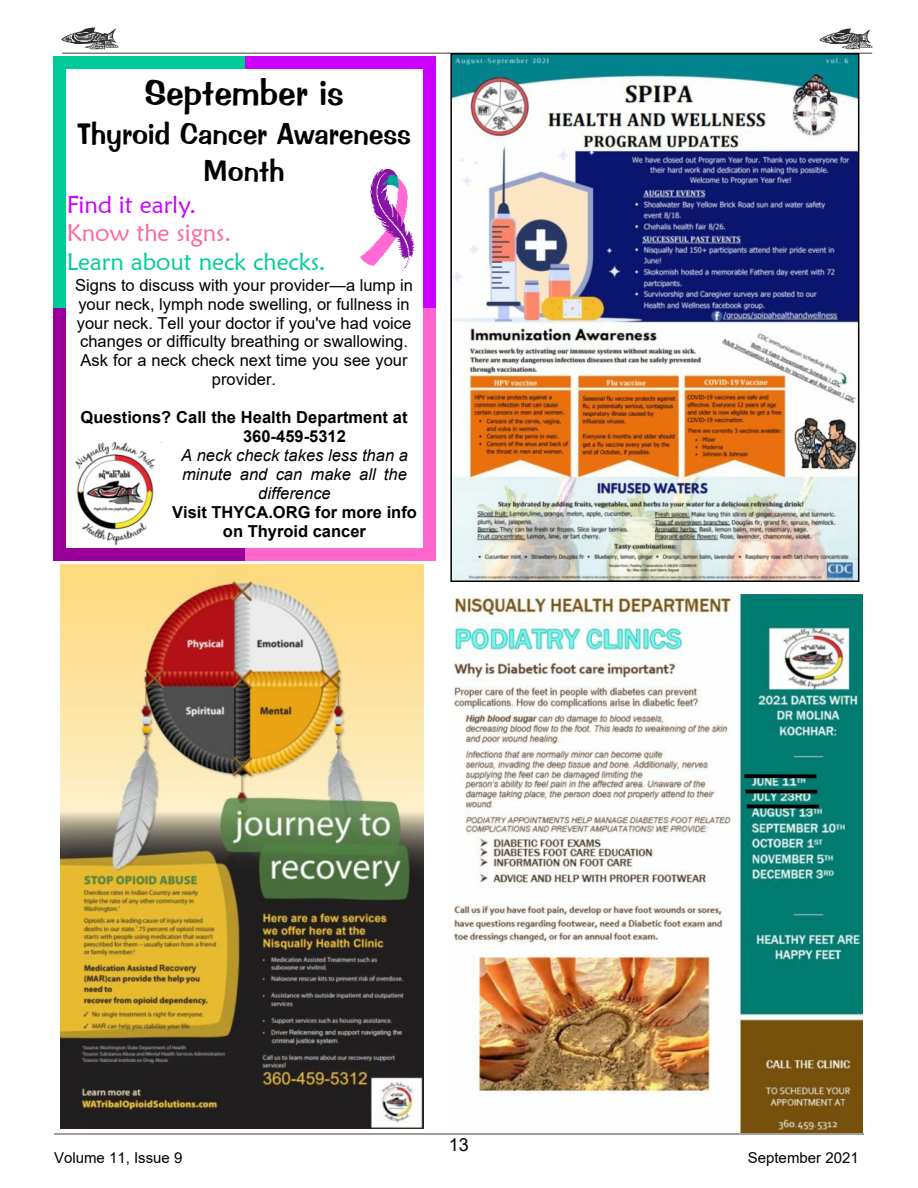
<style>
.page{position:relative;width:918px;height:1188px;background:#fff}
.page>*{position:absolute;margin:0;border:0;box-sizing:border-box;transform-origin:0 0}
.t1{font:36px "Impress BT";color:#000}
.t2{font:30px/37.2px "Impress BT";color:#000;text-align:center}
.t3{font:24px "Maiandra GD";color:#0c9}
.t4{font:24px "Maiandra GD";color:#f69}
.t5{font:24px "Maiandra GD";color:#c0f}
.t6{font:18px "Arial";color:#000}
.t7{font:16.5px/18.9px "Arial";color:#000;text-align:center}
.t8{font:700 16.5px/18.9px "Arial";color:#000}
.t9{font:italic 16.5px/18.9px "Arial";color:#000;text-align:center}
.t10{font:15px "Arial";color:#000}
</style>
<div class="page">
<hr style="left:54px;top:1133px;width:810px;height:2px;background:#877d71">
<hr style="left:62px;top:52px;width:810px;height:2px;background:#877d71">
<img style="left:819px;top:29px;width:54px;height:21px">
<img style="left:62px;top:27px;width:57px;height:23px">
<img style="left:61px;top:564px;width:362px;height:565px">
<img style="left:453px;top:595px;width:409px;height:537px">
<svg style="left:744px;top:774px;width:72px;height:4px"></svg>
<svg style="left:745px;top:790px;width:72px;height:4px"></svg>
<hr style="left:747px;top:805px;width:72px;height:3px;background:#000">
<img style="left:75px;top:442px;width:80px;height:104px">
<img style="left:360px;top:170px;width:54px;height:100px">
<div style="left:240px;top:548px;width:196px;height:12px;background:#f6c"></div>
<div style="left:53px;top:548px;width:191px;height:12px;background:#909"></div>
<div style="left:240px;top:56px;width:196px;height:12px;background:#c0f"></div>
<div style="left:53px;top:56px;width:191px;height:12px;background:#0c9"></div>
<div style="left:53px;top:56px;width:12px;height:261px;background:#0c9"></div>
<div style="left:53px;top:308px;width:12px;height:252px;background:#909"></div>
<div style="left:423px;top:56px;width:13px;height:261px;background:#c0f"></div>
<div style="left:423px;top:308px;width:13px;height:252px;background:#f6c"></div>
<img style="left:453px;top:56px;width:403px;height:523px">
<div style="left:450px;top:53px;width:409px;height:529px;border:2px solid #000"></div>
<h1 class="t1" style="left:145px;top:77px;width:201px">September is</h1>
<h2 class="t2" style="left:77px;top:117px;width:335px">Thyroid Cancer Awareness<br>Month</h2>
<h3 class="t5" style="left:67px;top:194px;width:131px">Find it early.</h3>
<h3 class="t4" style="left:67px;top:223px;width:166px">Know the signs.</h3>
<h3 class="t3" style="left:67px;top:252px;width:260px">Learn about neck checks.</h3>
<p class="t7" style="left:75px;top:277px;width:339px">Signs to discuss with your provider—a lump in your neck, lymph node swelling, or fullness in your neck. Tell your doctor if you've had voice changes or difficulty breathing or swallowing.<br>Ask for a neck check next time you see your provider.</p>
<p class="t8" style="left:243px;top:409px;width:166px;text-indent:-162px">Questions? Call the Health Department at<br>360-459-5312</p>
<p class="t9" style="left:181px;top:447px;width:228px">A neck check takes less than a minute and can make all the difference</p>
<p class="t8" style="left:172px;top:504px;width:246px;text-align:center">Visit THYCA.ORG for more info on Thyroid cancer</p>
<p class="t6" style="left:449px;top:1138px;width:22px">13</p>
<p class="t10" style="left:54px;top:1152px;width:130px">Volume 11, Issue 9</p>
<p class="t10" style="left:748px;top:1152px;width:113px">September 2021</p>
</div>
